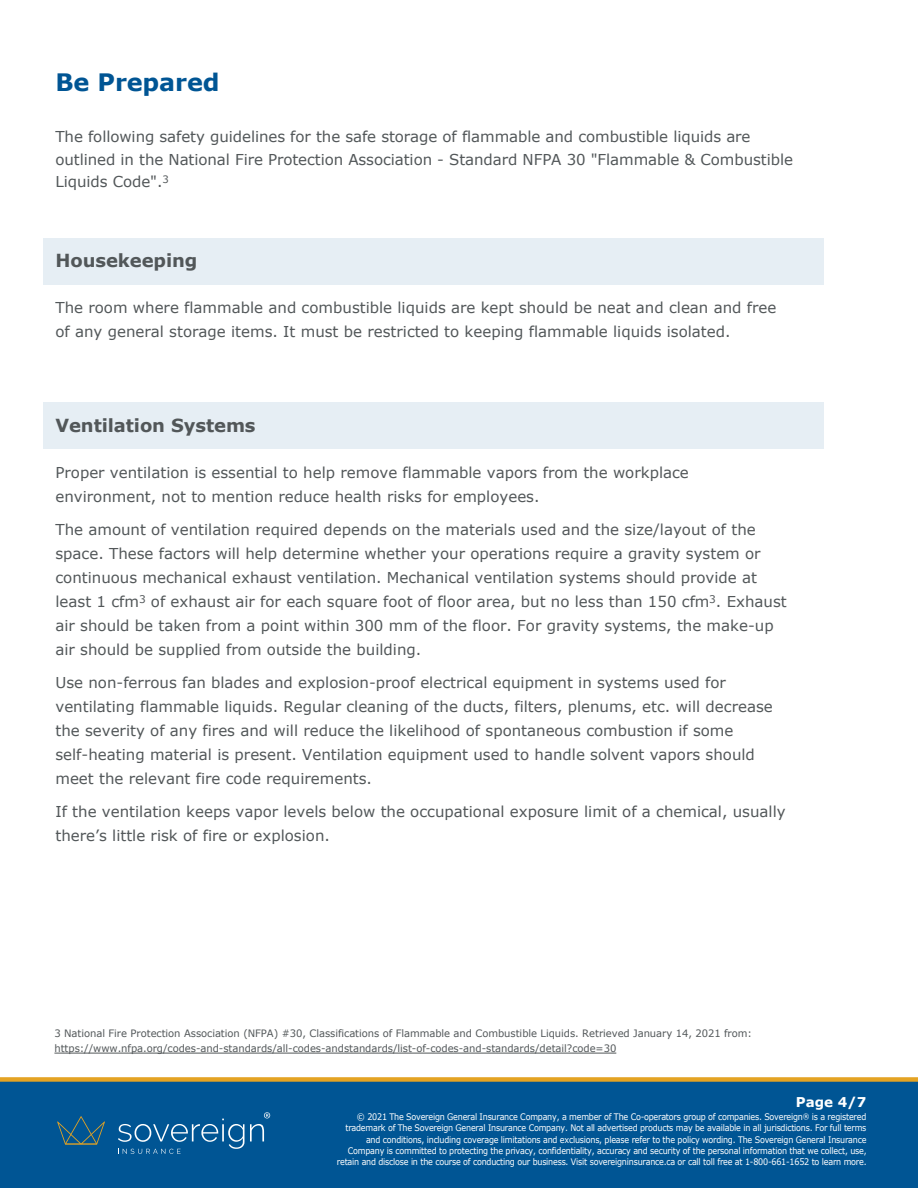
<style>
.page{position:relative;width:918px;height:1188px;background:#fff}
.page>*{position:absolute;margin:0;border:0;box-sizing:border-box;transform-origin:0 0}
.t1{font:700 24px "Verdana";letter-spacing:-.005em;color:#005594}
.t2{font:700 18px "Verdana";letter-spacing:-.005em;color:#525759}
.t3{font:15px/24px "Verdana";color:#525759}
.t4{font:700 13.5px "Verdana";color:#fff}
.t5{font:10.2px/15px "Verdana";letter-spacing:-.005em;color:#525759}
.t6{font:9px/11.2px "Verdana";letter-spacing:-.025em;color:#fff;text-align:right;scale:.89 1}
</style>
<div class="page">
<div style="left:44px;top:239px;width:780px;height:46px;background:#e6eef4"></div>
<div style="left:44px;top:402px;width:780px;height:46px;background:#e6eef4"></div>
<div style="left:0;top:1079px;width:918px;height:109px;background:#005594"></div>
<svg style="left:57px;top:1116px;width:48px;height:28px"></svg>
<svg style="left:118px;top:1112px;width:152px;height:42px"></svg>
<div style="left:0;top:1077px;width:918px;height:5px;background:#e4a323"></div>
<hr style="left:54px;top:1053px;width:562px;height:1px;background:#525759">
<h1 class="t1" style="left:55px;top:67px;width:166px">Be Prepared</h1>
<p class="t3" style="left:55px;top:126px;width:739px;line-height:22.5px">The following safety guidelines for the safe storage of flammable and combustible liquids are outlined in the National Fire Protection Association - Standard NFPA 30 "Flammable &amp; Combustible<br>Liquids Code".<sup>3</sup></p>
<p class="t2" style="left:55px;top:248px;width:143px">Housekeeping</p>
<p class="t3" style="left:55px;top:296px;width:723px">The room where flammable and combustible liquids are kept should be neat and clean and free of any general storage items. It must be restricted to keeping flammable liquids isolated.</p>
<p class="t2" style="left:55px;top:413px;width:202px">Ventilation Systems</p>
<p class="t3" style="left:55px;top:461px;width:635px">Proper ventilation is essential to help remove flammable vapors from the workplace environment, not to mention reduce health risks for employees.</p>
<p class="t3" style="left:55px;top:518px;width:733px">The amount of ventilation required depends on the materials used and the size/layout of the space. These factors will help determine whether your operations require a gravity system or continuous mechanical exhaust ventilation. Mechanical ventilation systems should provide at least 1 cfm<sup>3</sup> of exhaust air for each square foot of floor area, but no less than 150 cfm<sup>3</sup>. Exhaust air should be taken from a point within 300 mm of the floor. For gravity systems, the make-up air should be supplied from outside the building.</p>
<p class="t3" style="left:55px;top:671px;width:719px">Use non-ferrous fan blades and explosion-proof electrical equipment in systems used for ventilating flammable liquids. Regular cleaning of the ducts, filters, plenums, etc. will decrease the severity of any fires and will reduce the likelihood of spontaneous combustion if some self-heating material is present. Ventilation equipment used to handle solvent vapors should meet the relevant fire code requirements.</p>
<p class="t3" style="left:55px;top:800px;width:732px">If the ventilation keeps vapor levels below the occupational exposure limit of a chemical, usually there’s little risk of fire or explosion.</p>
<p class="t5" style="left:54px;top:1026px;width:699px">3 National Fire Protection Association (NFPA) #30, Classifications of Flammable and Combustible Liquids. Retrieved January 14, 2021 from: https://www.nfpa.org/codes-and-standards/all-codes-andstandards/list-of-codes-and-standards/detail?code=30</p>
<p class="t4" style="left:796px;top:1093px;width:72px">Page 4/7</p>
<p class="t6" style="left:337px;top:1111px;width:597px">© 2021 The Sovereign General Insurance Company, a member of The Co-operators group of companies. Sovereign<sup>®</sup> is a registered trademark of The Sovereign General Insurance Company. Not all advertised products may be available in all jurisdictions. For full terms and conditions, including coverage limitations and exclusions, please refer to the policy wording. The Sovereign General Insurance Company is committed to protecting the privacy, confidentiality, accuracy and security of the personal information that we collect, use, retain and disclose in the course of conducting our business. Visit sovereigninsurance.ca or call toll free at 1-800-661-1652 to learn more.</p>
</div>
